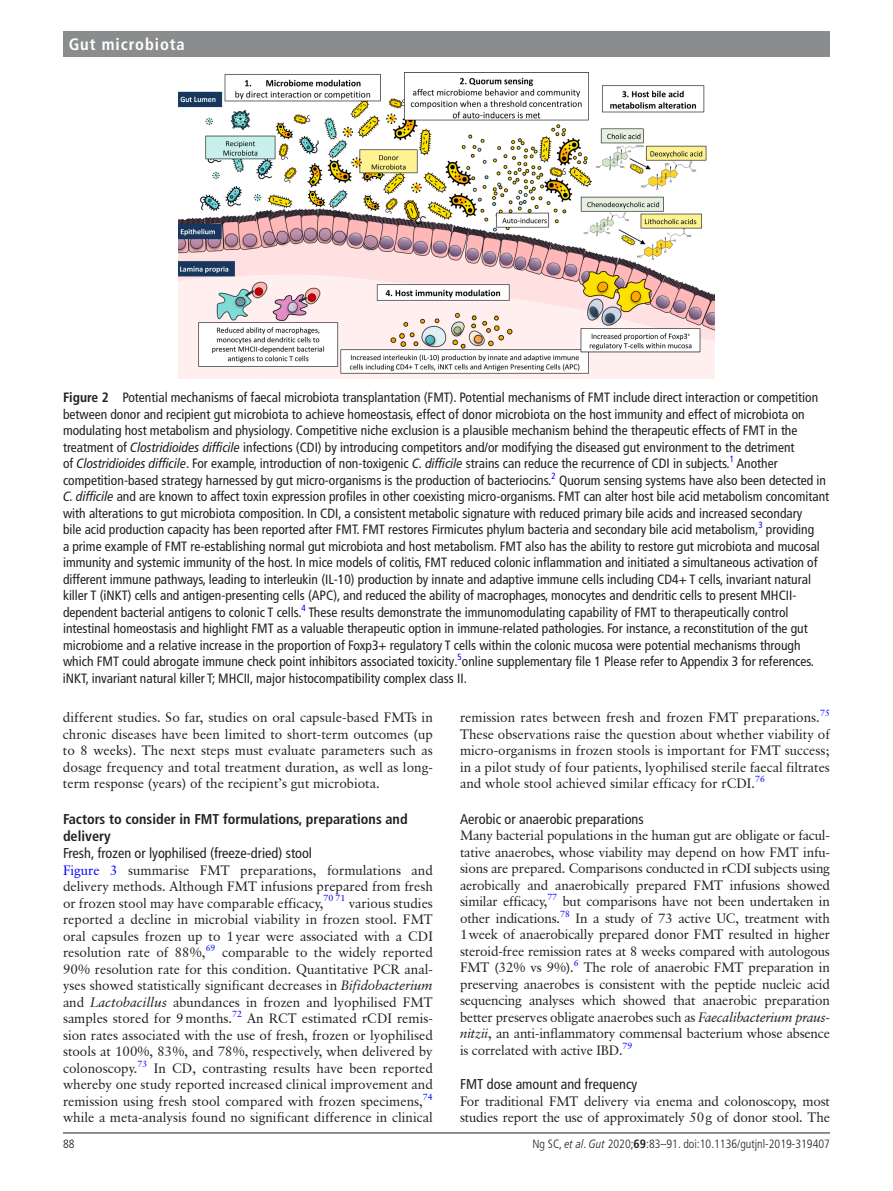
<style>
.page{position:relative;width:893px;height:1191px;background:#fff}
.page>*{position:absolute;margin:0;border:0;box-sizing:border-box;transform-origin:0 0}
.t1{font:700 condensed 16.5px "Frutiger LT Pro";letter-spacing:.055em;color:#fff}
.t2{font:condensed 14.25px "Frutiger LT Pro";color:#231f20}
.t3{font:700 condensed 14.25px/17.2px "Frutiger LT Pro";color:#231f20}
.t4{font:13.5px/16.5px "Classical Garamond BT";color:#231f20;text-align:justify}
.t5{font:condensed 13.5px/16.5px "Frutiger LT Pro";color:#231f20}
.t6{font:300 condensed 12px "Frutiger LT Pro";color:#231f20}
.s1{font-weight:700}
.s2{font-style:italic}
.s3{color:#00f}
</style>
<div class="page">
<hr style="left:63px;top:1132px;width:767px;height:1px;background:#231f20">
<div style="left:63px;top:31px;width:767px;height:25px;background:#8a8c8e"></div>
<img style="left:178px;top:72px;width:537px;height:306px">
<p class="t1" style="left:69px;top:34px;width:118px">Gut microbiota</p>
<p class="t5" style="left:63px;top:389px;width:768px"><span class="s1">Figure 2</span> Potential mechanisms of faecal microbiota transplantation (FMT). Potential mechanisms of FMT include direct interaction or competition between donor and recipient gut microbiota to achieve homeostasis, effect of donor microbiota on the host immunity and effect of microbiota on modulating host metabolism and physiology. Competitive niche exclusion is a plausible mechanism behind the therapeutic effects of FMT in the treatment of <span class="s2">Clostridioides difficile</span> infections (CDI) by introducing competitors and/or modifying the diseased gut environment to the detriment<br>of <span class="s2">Clostridioides difficile</span>. For example, introduction of non-toxigenic <span class="s2">C. difficile</span> strains can reduce the recurrence of CDI in subjects.<sup>1</sup> Another competition-based strategy harnessed by gut micro-organisms is the production of bacteriocins.<sup>2</sup> Quorum sensing systems have also been detected in <span class="s2">C. difficile</span> and are known to affect toxin expression profiles in other coexisting micro-organisms. FMT can alter host bile acid metabolism concomitant with alterations to gut microbiota composition. In CDI, a consistent metabolic signature with reduced primary bile acids and increased secondary<br>bile acid production capacity has been reported after FMT. FMT restores Firmicutes phylum bacteria and secondary bile acid metabolism,<sup>3</sup> providing<br>a prime example of FMT re-establishing normal gut microbiota and host metabolism. FMT also has the ability to restore gut microbiota and mucosal immunity and systemic immunity of the host. In mice models of colitis, FMT reduced colonic inflammation and initiated a simultaneous activation of different immune pathways, leading to interleukin (IL-10) production by innate and adaptive immune cells including CD4+ T cells, invariant natural killer T (iNKT) cells and antigen-presenting cells (APC), and reduced the ability of macrophages, monocytes and dendritic cells to present MHCII&shy;dependent bacterial antigens to colonic T cells.<sup>4</sup> These results demonstrate the immunomodulating capability of FMT to therapeutically control intestinal homeostasis and highlight FMT as a valuable therapeutic option in immune-related pathologies. For instance, a reconstitution of the gut microbiome and a relative increase in the proportion of Foxp3+ regulatory T cells within the colonic mucosa were potential mechanisms through which FMT could abrogate immune check point inhibitors associated toxicity.<sup>5</sup>online supplementary file 1 Please refer to Appendix 3 for references. iNKT, invariant natural killer T; MHCII, major histocompatibility complex class II.</p>
<p class="t4" style="left:63px;top:709px;width:371px">different studies. So far, studies on oral capsule-based FMTs in chronic diseases have been limited to short-term outcomes (up to 8 weeks). The next steps must evaluate parameters such as dosage frequency and total treatment duration, as well as long&shy;term response (years) of the recipient’s gut microbiota.</p>
<p class="t3" style="left:63px;top:810px;width:346px">Factors to consider in FMT formulations, preparations and delivery</p>
<p class="t2" style="left:63px;top:845px;width:251px">Fresh, frozen or lyophilised (freeze-dried) stool</p>
<p class="t4" style="left:63px;top:861px;width:371px"><span class="s3">Figure 3</span> summarise FMT preparations, formulations and delivery methods. Although FMT infusions prepared from fresh or frozen stool may have comparable efficacy,<sup>70</sup> <sup>71</sup> various studies reported a decline in microbial viability in frozen stool. FMT oral capsules frozen up to 1year were associated with a CDI resolution rate of 88%,<sup>69</sup></p>
<p class="t4" style="left:460px;top:709px;width:371px">remission rates between fresh and frozen FMT preparations.<sup>75<br></sup>These observations raise the question about whether viability of micro-organisms in frozen stools is important for FMT success; in a pilot study of four patients, lyophilised sterile faecal filtrates and whole stool achieved similar efficacy for rCDI.<sup>76</sup></p>
<p class="t2" style="left:460px;top:810px;width:185px">Aerobic or anaerobic preparations</p>
<p class="t4" style="left:460px;top:827px;width:371px">Many bacterial populations in the human gut are obligate or facul&shy;tative anaerobes, whose viability may depend on how FMT infu&shy;sions are prepared. Comparisons conducted in rCDI subjects using aerobically and anaerobically prepared FMT infusions showed similar efficacy,<sup>77</sup> but comparisons have not been undertaken in other indications.<sup>78</sup> In a study of 73 active UC, treatment with 1week of anaerobically prepared donor FMT resulted in higher steroid-free remission rates at 8 weeks compared with autologous FMT (32% vs 9%).<sup>6</sup> The role of anaerobic FMT preparation in preserving anaerobes is consistent with the peptide nucleic acid sequencing analyses which showed that anaerobic preparation better preserves obligate anaerobes such as <span class="s2">Faecalibacterium praus&shy;nitzii</span>, an anti-inflammatory commensal bacterium whose absence is correlated with active IBD.<sup>79</sup></p>
<p class="t2" style="left:460px;top:1075px;width:179px">FMT dose amount and frequency</p>
<p class="t4" style="left:460px;top:1092px;width:371px">For traditional FMT delivery via enema and colonoscopy, most studies report the use of approximately 50g of donor stool. The</p>
<p class="t4" style="left:63px;top:944px;width:371px;text-indent:159px">comparable to the widely reported 90% resolution rate for this condition. Quantitative PCR anal&shy;yses showed statistically significant decreases in <span class="s2">Bifidobacterium </span>and <span class="s2">Lactobacillus</span> abundances in frozen and lyophilised FMT samples stored for 9months.<sup>72</sup> An RCT estimated rCDI remis&shy;sion rates associated with the use of fresh, frozen or lyophilised stools at 100%, 83%, and 78%, respectively, when delivered by colonoscopy.<sup>73</sup></p>
<p class="t4" style="left:63px;top:1059px;width:371px;text-indent:91px">In CD, contrasting results have been reported whereby one study reported increased clinical improvement and remission using fresh stool compared with frozen specimens,<sup>74 </sup>while a meta-analysis found no significant difference in clinical</p>
<p class="t6" style="left:63px;top:1136px;width:13px">88</p>
<p class="t6" style="left:532px;top:1136px;width:299px">Ng SC, <span class="s2">et al</span>. <span class="s2">Gut</span> 2020;<span class="s1">69</span>:83–91. doi:10.1136/gutjnl-2019-319407</p>
</div>
